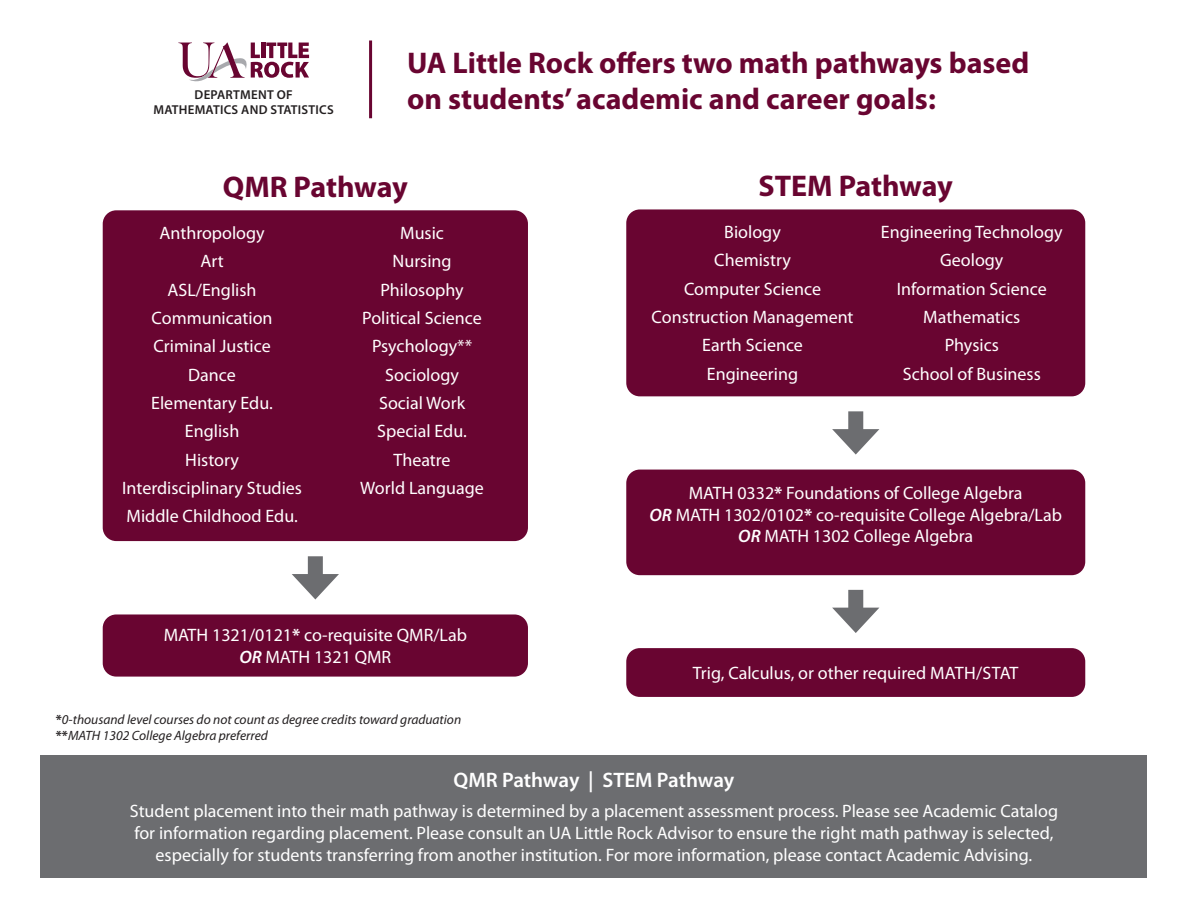
<style>
.page{position:relative;width:1188px;height:918px;background:#fff}
.page>*{position:absolute;margin:0;border:0;box-sizing:border-box;transform-origin:0 0}
.t1{font:700 30px/36px "Myriad Pro";color:#690531}
.t2{font:600 21px "Myriad Pro";letter-spacing:-.005em;color:#fff}
.t3{font:18px/28.3px "Myriad Pro";color:#fff;text-align:center}
.t4{font:italic 13.5px/16.2px "Myriad Pro";color:#231f20}
.t5{font:600 12.9px/15.5px "Myriad Pro";letter-spacing:.02em;color:#231f20;text-align:center}
.s1{font-weight:700}
.s2{font-weight:600;font-style:italic}
.s3{font-weight:700;font-style:normal}
</style>
<div class="page">
<div style="left:40px;top:755px;width:1108px;height:123px;background:#6c6d70"></div>
<div style="left:103px;top:614px;width:425px;height:63px;background:#690531;border-radius:14px"></div>
<div style="left:103px;top:210px;width:425px;height:331px;background:#690531;border-radius:14px"></div>
<div style="left:308px;top:556px;width:15px;height:28px;background:#6c6d70"></div>
<svg style="left:292px;top:574px;width:47px;height:25px"></svg>
<svg style="left:179px;top:43px;width:130px;height:39px"></svg>
<hr style="left:369px;top:40px;width:3px;height:78px;background:#690531">
<div style="left:626px;top:209px;width:459px;height:187px;background:#690531;border-radius:14px"></div>
<div style="left:848px;top:411px;width:15px;height:28px;background:#6c6d70"></div>
<svg style="left:832px;top:429px;width:47px;height:26px"></svg>
<div style="left:626px;top:470px;width:459px;height:105px;background:#690531;border-radius:14px"></div>
<div style="left:626px;top:648px;width:459px;height:49px;background:#690531;border-radius:14px"></div>
<div style="left:848px;top:590px;width:15px;height:28px;background:#6c6d70"></div>
<svg style="left:832px;top:608px;width:47px;height:25px"></svg>
<p class="t5" style="left:154px;top:87px;width:182px">DEPARTMENT OF<br>MATHEMATICS AND STATISTICS</p>
<h1 class="t1" style="left:407px;top:45px;width:624px">UA Little Rock offers two math pathways based on students’ academic and career goals:</h1>
<h1 class="t1" style="left:223px;top:170px;width:186px">QMR Pathway</h1>
<p class="t3" style="left:122px;top:219px;width:181px">Anthropology<br>Art<br>ASL/English<br>Communication<br>Criminal Justice<br>Dance<br>Elementary Edu.<br>English<br>History<br>Interdisciplinary Studies<br>Middle Childhood Edu.</p>
<p class="t3" style="left:360px;top:219px;width:125px">Music<br>Nursing<br>Philosophy<br>Political Science<br>Psychology**<br>Sociology<br>Social Work<br>Special Edu.<br>Theatre<br>World Language</p>
<p class="t3" style="left:164px;top:625px;width:305px;line-height:21.6px">MATH 1321/0121<span class="s1">*</span> co-requisite QMR/Lab<br><span class="s2">OR</span> MATH 1321 QMR</p>
<p class="t4" style="left:56px;top:711px;width:407px"><span class="s3">*</span>0-thousand level courses do not count as degree credits toward graduation <span class="s3">**</span>MATH 1302 College Algebra preferred</p>
<h1 class="t1" style="left:759px;top:169px;width:196px">STEM Pathway</h1>
<p class="t3" style="left:652px;top:218px;width:204px">Biology<br>Chemistry<br>Computer Science<br>Construction Management<br>Earth Science<br>Engineering</p>
<p class="t3" style="left:881px;top:218px;width:183px">Engineering Technology<br>Geology<br>Information Science<br>Mathematics<br>Physics<br>School of Business</p>
<p class="t3" style="left:650px;top:483px;width:414px;line-height:21.6px">MATH 0332<span class="s1">*</span> Foundations of College Algebra<br><span class="s2">OR</span> MATH 1302/0102<span class="s1">*</span> co-requisite College Algebra/Lab<br><span class="s2">OR</span> MATH 1302 College Algebra</p>
<p class="t3" style="left:693px;top:659px;width:327px">Trig, Calculus, or other required MATH/STAT</p>
<p class="t2" style="left:454px;top:767px;width:282px">QMR Pathway | STEM Pathway</p>
<p class="t3" style="left:130px;top:801px;width:930px;line-height:21.6px">Student placement into their math pathway is determined by a placement assessment process. Please see Academic Catalog for information regarding placement. Please consult an UA Little Rock Advisor to ensure the right math pathway is selected, especially for students transferring from another institution. For more information, please contact Academic Advising.</p>
</div>
